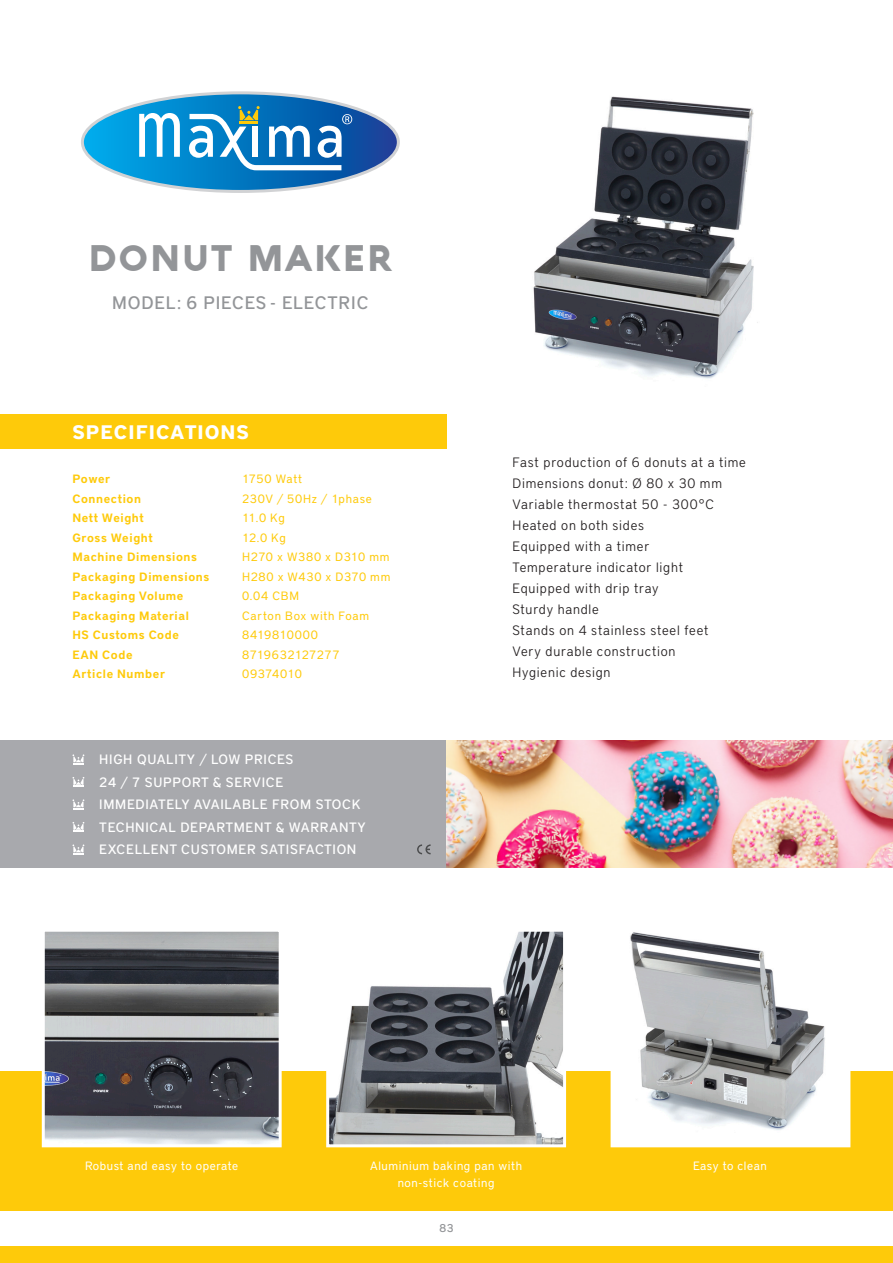
<style>
.page{position:relative;width:893px;height:1263px;background:#fff}
.page>*{position:absolute;margin:0;border:0;box-sizing:border-box;transform-origin:0 0}
.t1{font:900 36px "Aquawax";letter-spacing:.05em;color:#939598}
.t2{font:700 19.5px "District Pro";letter-spacing:.05em;color:#fff}
.t3{font:500 18px "District Pro";letter-spacing:.05em;color:#939598}
.t4{font:300 13.5px "District Pro";letter-spacing:.055em;color:#231f20}
.t5{font:500 13.5px "District Pro";letter-spacing:.05em;color:#fff}
.t6{font:600 12px "District Pro";letter-spacing:.05em;color:#feca0a}
.t7{font:12px "District Pro";letter-spacing:.05em;color:#feca0a}
.t8{font:12px "District Pro";letter-spacing:.05em;color:#fff}
.t9{font:500 11.25px "District Pro";color:#939598}
</style>
<div class="page">
<div style="left:0;top:1071px;width:893px;height:192px;background:#feca0a"></div>
<div style="left:0;top:1211px;width:893px;height:34px;background:#fff"></div>
<div style="left:0;top:740px;width:446px;height:128px;background:#a8a9ad"></div>
<div style="left:0;top:415px;width:446px;height:34px;background:#feca0a"></div>
<svg style="left:82px;top:93px;width:316px;height:99px"></svg>
<svg style="left:73px;top:754px;width:11px;height:10px"></svg>
<svg style="left:73px;top:777px;width:11px;height:10px"></svg>
<svg style="left:73px;top:799px;width:11px;height:10px"></svg>
<svg style="left:73px;top:844px;width:11px;height:10px"></svg>
<svg style="left:73px;top:822px;width:11px;height:10px"></svg>
<svg style="left:417px;top:844px;width:14px;height:10px"></svg>
<img style="left:446px;top:740px;width:447px;height:128px">
<img style="left:533px;top:96px;width:225px;height:283px">
<svg style="left:41px;top:931px;width:241px;height:217px;background:#6d6f74"></svg>
<svg style="left:326px;top:931px;width:241px;height:217px"></svg>
<svg style="left:610px;top:932px;width:241px;height:216px"></svg>
<p class="t1" style="left:88px;top:234px;width:305px">DONUT MAKER</p>
<p class="t3" style="left:112px;top:290px;width:258px">MODEL: 6 PIECES - ELECTRIC</p>
<p class="t2" style="left:73px;top:418px;width:178px">SPECIFICATIONS</p>
<p class="t6" style="left:73px;top:471px;width:39px">Power</p>
<p class="t6" style="left:73px;top:490px;width:70px">Connection</p>
<p class="t6" style="left:73px;top:510px;width:73px">Nett Weight</p>
<p class="t6" style="left:73px;top:529px;width:82px">Gross Weight</p>
<p class="t6" style="left:73px;top:549px;width:126px">Machine Dimensions</p>
<p class="t6" style="left:73px;top:568px;width:138px">Packaging Dimensions</p>
<p class="t6" style="left:73px;top:588px;width:112px">Packaging Volume</p>
<p class="t6" style="left:73px;top:607px;width:118px">Packaging Material</p>
<p class="t6" style="left:73px;top:627px;width:108px">HS Customs Code</p>
<p class="t6" style="left:73px;top:646px;width:62px">EAN Code</p>
<p class="t6" style="left:73px;top:666px;width:94px">Article Number</p>
<p class="t7" style="left:242px;top:471px;width:62px">1750 Watt</p>
<p class="t7" style="left:242px;top:490px;width:131px">230V / 50Hz / 1phase</p>
<p class="t7" style="left:242px;top:510px;width:44px">11.0 Kg</p>
<p class="t7" style="left:242px;top:529px;width:45px">12.0 Kg</p>
<p class="t7" style="left:242px;top:549px;width:149px">H270 x W380 x D310 mm</p>
<p class="t7" style="left:242px;top:568px;width:150px">H280 x W430 x D370 mm</p>
<p class="t7" style="left:242px;top:588px;width:58px">0.04 CBM</p>
<p class="t7" style="left:242px;top:607px;width:129px">Carton Box with Foam</p>
<p class="t7" style="left:242px;top:627px;width:78px">8419810000</p>
<p class="t7" style="left:242px;top:646px;width:99px">8719632127277</p>
<p class="t7" style="left:242px;top:666px;width:61px">09374010</p>
<p class="t5" style="left:99px;top:750px;width:196px">HIGH QUALITY / LOW PRICES</p>
<p class="t5" style="left:99px;top:773px;width:186px">24 / 7 SUPPORT &amp; SERVICE</p>
<p class="t5" style="left:99px;top:795px;width:263px">IMMEDIATELY AVAILABLE FROM STOCK</p>
<p class="t5" style="left:99px;top:818px;width:268px">TECHNICAL DEPARTMENT &amp; WARRANTY</p>
<p class="t5" style="left:99px;top:840px;width:259px">EXCELLENT CUSTOMER SATISFACTION</p>
<p class="t4" style="left:513px;top:453px;width:235px">Fast production of 6 donuts at a time</p>
<p class="t4" style="left:513px;top:474px;width:211px">Dimensions donut: Ø 80 x 30 mm</p>
<p class="t4" style="left:513px;top:495px;width:203px">Variable thermostat 50 - 300°C</p>
<p class="t4" style="left:513px;top:516px;width:133px">Heated on both sides</p>
<p class="t4" style="left:513px;top:537px;width:138px">Equipped with a timer</p>
<p class="t4" style="left:513px;top:558px;width:172px">Temperature indicator light</p>
<p class="t4" style="left:513px;top:579px;width:147px">Equipped with drip tray</p>
<p class="t4" style="left:513px;top:600px;width:88px">Sturdy handle</p>
<p class="t4" style="left:513px;top:621px;width:197px">Stands on 4 stainless steel feet</p>
<p class="t4" style="left:513px;top:642px;width:164px">Very durable construction</p>
<p class="t4" style="left:513px;top:663px;width:99px">Hygienic design</p>
<p class="t8" style="left:85px;top:1157px;width:155px">Robust and easy to operate</p>
<p class="t8" style="left:370px;top:1157px;width:153px">Aluminium baking pan with</p>
<p class="t8" style="left:398px;top:1174px;width:98px">non-stick coating</p>
<p class="t9" style="left:439px;top:1221px;width:16px">83</p>
<p class="t8" style="left:693px;top:1157px;width:75px">Easy to clean</p>
</div>
